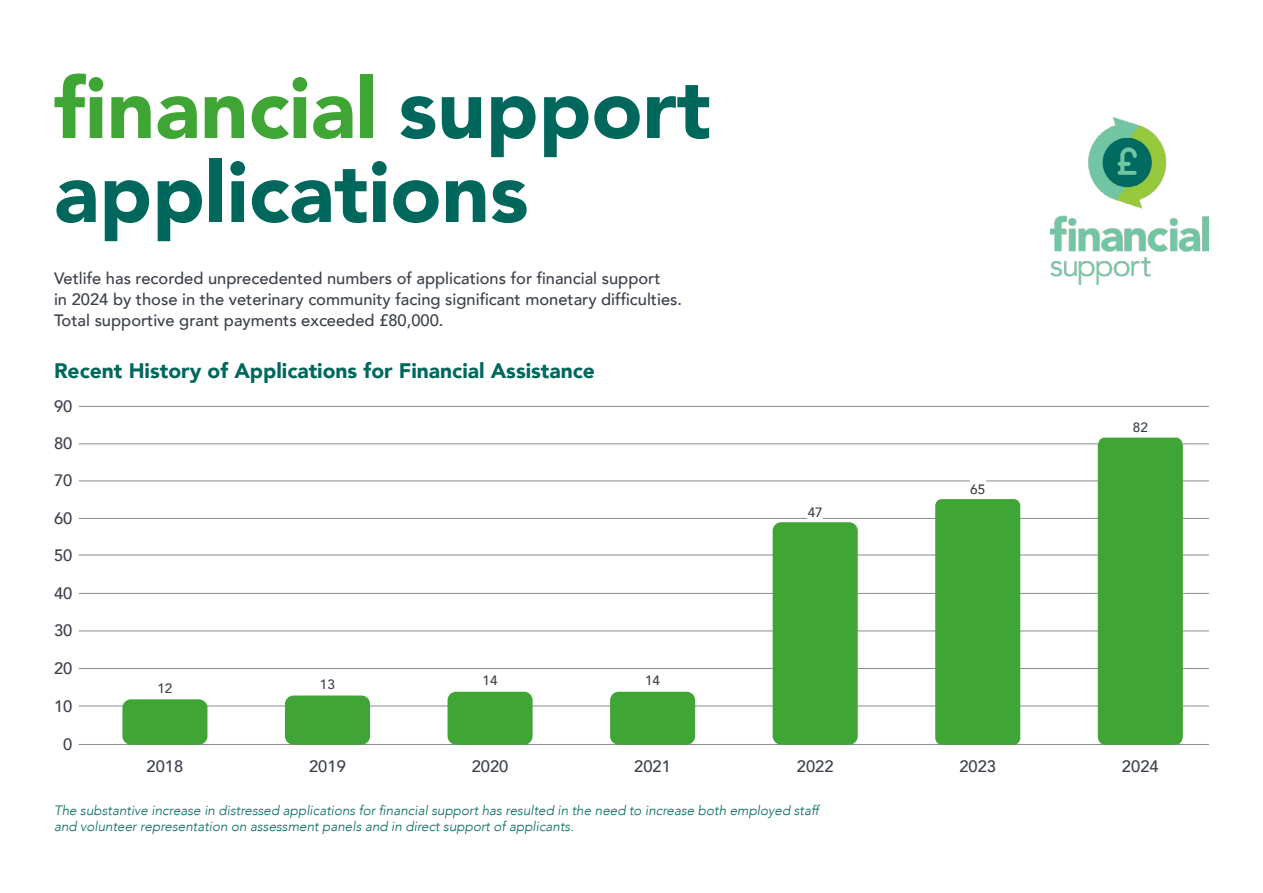
<style>
.page{position:relative;width:1263px;height:893px;background:#fff}
.page>*{position:absolute;margin:0;border:0;box-sizing:border-box;transform-origin:0 0}
.t1{font:900 84px/84px "Avenir";color:#00675d}
.t2{font:900 21px "Avenir";color:#00675d}
.t3{font:500 16.5px/21px "Avenir";color:#3a3f49}
.t4{font:italic 300 13.5px/16.2px "Avenir";color:#00675d}
.t5{font:500 13.5px "Avenir";color:#3a3f49}
.s1{color:#3fa535}
</style>
<div class="page">
<hr style="left:79px;top:744px;width:1130px;height:1px;background:#898c92">
<hr style="left:79px;top:706px;width:1130px;height:1px;background:#898c92">
<hr style="left:79px;top:668px;width:1130px;height:1px;background:#898c92">
<hr style="left:79px;top:631px;width:1130px;height:1px;background:#898c92">
<hr style="left:79px;top:593px;width:1130px;height:1px;background:#898c92">
<hr style="left:79px;top:518px;width:1130px;height:1px;background:#898c92">
<hr style="left:79px;top:555px;width:1130px;height:1px;background:#898c92">
<hr style="left:79px;top:481px;width:1130px;height:1px;background:#898c92">
<hr style="left:79px;top:406px;width:1130px;height:1px;background:#898c92">
<hr style="left:79px;top:444px;width:1130px;height:1px;background:#898c92">
<div style="left:122px;top:699px;width:85px;height:46px;background:#3fa535;border-radius:9px"></div>
<div style="left:285px;top:695px;width:85px;height:50px;background:#3fa535;border-radius:9px"></div>
<div style="left:447px;top:692px;width:86px;height:53px;background:#3fa535;border-radius:9px"></div>
<div style="left:610px;top:692px;width:85px;height:53px;background:#3fa535;border-radius:9px"></div>
<div style="left:773px;top:522px;width:85px;height:223px;background:#3fa535;border-radius:9px"></div>
<div style="left:808px;top:503px;width:15px;height:18px;background:#fff"></div>
<div style="left:935px;top:499px;width:85px;height:246px;background:#3fa535;border-radius:7px"></div>
<div style="left:970px;top:480px;width:15px;height:18px;background:#fff"></div>
<div style="left:1098px;top:438px;width:85px;height:307px;background:#3fa535"></div>
<img style="left:1050px;top:117px;width:159px;height:167px">
<h1 class="t1" style="left:54px;top:65px;width:658px"><span class="s1">financial</span> support applications</h1>
<p class="t3" style="left:54px;top:267px;width:630px">Vetlife has recorded unprecedented numbers of applications for financial support<br>in 2024 by those in the veterinary community facing significant monetary difficulties.<br>Total supportive grant payments exceeded £80,000.</p>
<p class="t2" style="left:54px;top:353px;width:542px">Recent History of Applications for Financial Assistance</p>
<p class="t3" style="left:54px;top:395px;width:20px">90</p>
<p class="t3" style="left:54px;top:432px;width:20px">80</p>
<p class="t3" style="left:54px;top:469px;width:20px">70</p>
<p class="t3" style="left:54px;top:507px;width:20px">60</p>
<p class="t3" style="left:54px;top:544px;width:20px">50</p>
<p class="t3" style="left:54px;top:582px;width:20px">40</p>
<p class="t3" style="left:54px;top:619px;width:20px">30</p>
<p class="t3" style="left:54px;top:657px;width:20px">20</p>
<p class="t3" style="left:54px;top:694px;width:20px">10</p>
<p class="t3" style="left:63px;top:733px;width:11px">0</p>
<p class="t5" style="left:157px;top:677px;width:17px">12</p>
<p class="t5" style="left:320px;top:673px;width:17px">13</p>
<p class="t3" style="left:147px;top:755px;width:38px">2018</p>
<p class="t3" style="left:309px;top:755px;width:38px">2019</p>
<p class="t5" style="left:483px;top:669px;width:17px">14</p>
<p class="t3" style="left:472px;top:755px;width:38px">2020</p>
<p class="t5" style="left:645px;top:669px;width:17px">14</p>
<p class="t3" style="left:634px;top:755px;width:38px">2021</p>
<p class="t5" style="left:808px;top:500px;width:17px">47</p>
<p class="t3" style="left:797px;top:755px;width:38px">2022</p>
<p class="t4" style="left:54px;top:802px;width:766px">The substantive increase in distressed applications for financial support has resulted in the need to increase both employed staff and volunteer representation on assessment panels and in direct support of applicants.</p>
<p class="t5" style="left:970px;top:477px;width:17px">65</p>
<p class="t3" style="left:959px;top:755px;width:38px">2023</p>
<p class="t5" style="left:1133px;top:416px;width:17px">82</p>
<p class="t3" style="left:1122px;top:755px;width:38px">2024</p>
</div>
